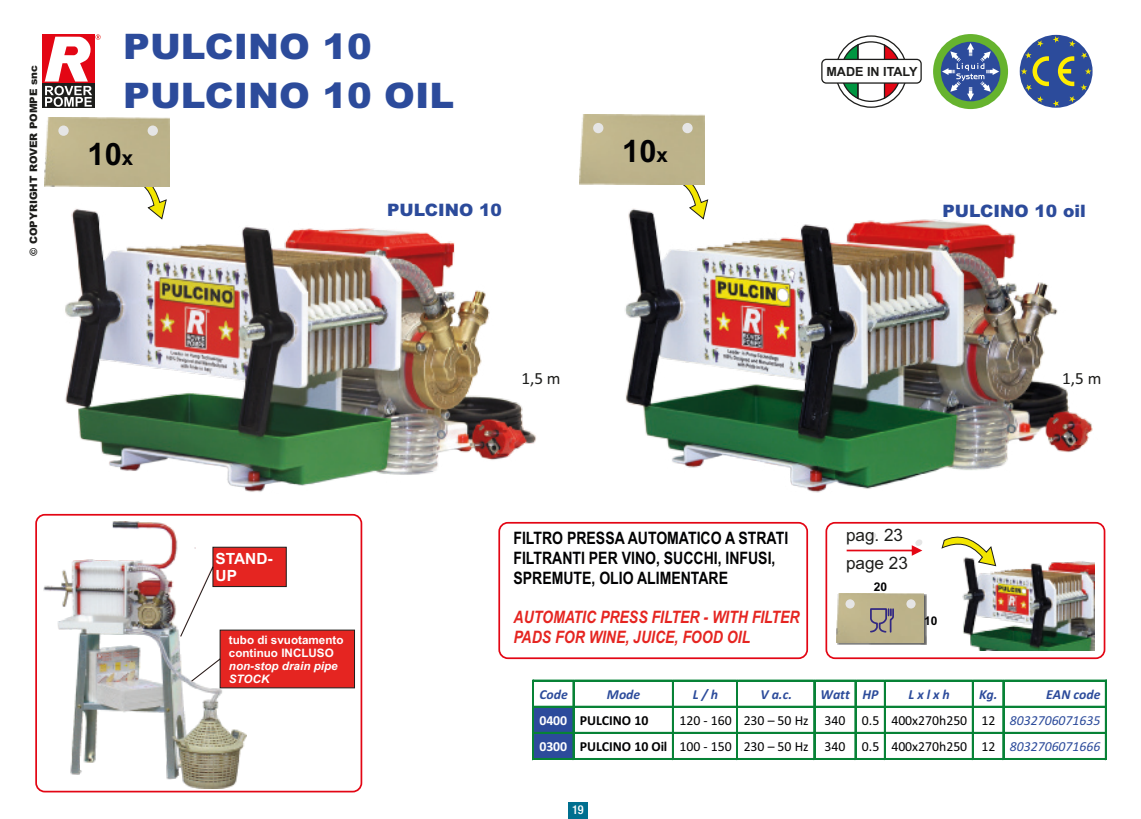
<style>
.page{position:relative;width:1141px;height:819px;background:#fff}
.page>*{position:absolute;margin:0;border:0;box-sizing:border-box;transform-origin:0 0}
.t1{font:900 35.18px/49.5px "Arial";color:#2c4b9b;scale:1.05 1}
.t2{font:700 30.8px "Arial";color:#020203}
.t3{font:700 17.15px/19.6px "Arial Narrow";color:#020203}
.t4{font:italic 700 17.15px/19.6px "Arial Narrow";color:#e52521}
.t5{font:900 17.15px "Arial";color:#2c4b9b}
.t6{font:17.15px "Arial";color:#1d1d1b}
.t7{font:17.15px "Calibri";color:#1d1d1b}
.t8{font:700 15.4px/17.2px "Arial";color:#fff}
.t9{font:13.83px/26.1px "Calibri";color:#020203;text-align:right}
.t10{font:italic 700 13.83px "Calibri";color:#2c4b9b}
.t11{font:700 13.83px "Calibri";color:#020203}
.t12{font:700 12.6px "Arial";color:#1d1d1b}
.t13{font:500 condensed 12.25px "Helvetica Neue";color:#fff}
.t14{font:700 12.08px "Arial";color:#020203}
.t15{font:700 11.72px/13px "Arial";color:#fff}
.t16{font:italic 700 11.72px/13px "Arial";color:#fff}
.t17{font:900 10.33px "Arial";color:#1d1d1b}
.s1{font-size:20.47px}
.s2{color:#fff}
.s3{font-style:italic;color:#2c4b9b}
.s4{font-weight:700;color:#fff}
.s5{font-weight:700}
</style>
<div class="page">
<img style="left:36px;top:34px;width:1070px;height:759px">
<div style="left:825px;top:522px;width:280px;height:137px;border:2px solid #e30614;border-radius:9px"></div>
<div style="left:35px;top:514px;width:327px;height:278px;border:2px solid #e30614;border-radius:9px"></div>
<svg style="left:942px;top:533px;width:54px;height:33px"></svg>
<svg style="left:663px;top:172px;width:45px;height:47px"></svg>
<svg style="left:122px;top:187px;width:45px;height:32px"></svg>
<hr style="left:534px;top:680px;width:39px;height:1px;background:#078236">
<hr style="left:534px;top:679px;width:39px;height:1px;background:#078236">
<hr style="left:575px;top:680px;width:97px;height:1px;background:#078236">
<hr style="left:575px;top:679px;width:97px;height:1px;background:#078236">
<hr style="left:674px;top:680px;width:63px;height:1px;background:#078236">
<hr style="left:674px;top:679px;width:63px;height:1px;background:#078236">
<hr style="left:738px;top:680px;width:76px;height:1px;background:#078236">
<hr style="left:738px;top:679px;width:76px;height:1px;background:#078236">
<hr style="left:815px;top:680px;width:40px;height:1px;background:#078236">
<hr style="left:815px;top:679px;width:40px;height:1px;background:#078236">
<hr style="left:886px;top:680px;width:86px;height:1px;background:#078236">
<hr style="left:886px;top:679px;width:86px;height:1px;background:#078236">
<hr style="left:1004px;top:680px;width:101px;height:1px;background:#078236">
<hr style="left:1004px;top:679px;width:101px;height:1px;background:#078236">
<svg style="left:534px;top:707px;width:39px;height:4px"></svg>
<div style="left:534px;top:711px;width:5px;height:17px;background:#2c4b9b"></div>
<div style="left:568px;top:711px;width:5px;height:17px;background:#2c4b9b"></div>
<svg style="left:534px;top:728px;width:39px;height:4px"></svg>
<div style="left:539px;top:711px;width:29px;height:17px;background:#2c4b9b"></div>
<hr style="left:534px;top:706px;width:39px;height:1px;background:#078236">
<hr style="left:534px;top:705px;width:39px;height:1px;background:#078236">
<hr style="left:575px;top:706px;width:97px;height:1px;background:#078236">
<hr style="left:575px;top:705px;width:97px;height:1px;background:#078236">
<hr style="left:674px;top:706px;width:63px;height:1px;background:#078236">
<hr style="left:674px;top:705px;width:63px;height:1px;background:#078236">
<hr style="left:738px;top:706px;width:76px;height:1px;background:#078236">
<hr style="left:738px;top:705px;width:76px;height:1px;background:#078236">
<hr style="left:815px;top:706px;width:40px;height:1px;background:#078236">
<hr style="left:815px;top:705px;width:40px;height:1px;background:#078236">
<hr style="left:886px;top:706px;width:86px;height:1px;background:#078236">
<hr style="left:886px;top:705px;width:86px;height:1px;background:#078236">
<hr style="left:1004px;top:706px;width:101px;height:1px;background:#078236">
<hr style="left:1004px;top:705px;width:101px;height:1px;background:#078236">
<hr style="left:534px;top:734px;width:39px;height:3px;background:#2c4b9b">
<div style="left:534px;top:737px;width:5px;height:17px;background:#2c4b9b"></div>
<div style="left:568px;top:737px;width:5px;height:17px;background:#2c4b9b"></div>
<hr style="left:534px;top:754px;width:39px;height:4px;background:#2c4b9b">
<div style="left:539px;top:737px;width:29px;height:17px;background:#2c4b9b"></div>
<hr style="left:534px;top:732px;width:39px;height:2px;background:#078236">
<hr style="left:575px;top:732px;width:97px;height:2px;background:#078236">
<hr style="left:674px;top:732px;width:63px;height:2px;background:#078236">
<hr style="left:738px;top:732px;width:76px;height:2px;background:#078236">
<hr style="left:815px;top:732px;width:40px;height:2px;background:#078236">
<hr style="left:886px;top:732px;width:86px;height:2px;background:#078236">
<hr style="left:1004px;top:732px;width:101px;height:2px;background:#078236">
<svg style="left:532px;top:679px;width:2px;height:81px"></svg>
<hr style="left:534px;top:758px;width:39px;height:2px;background:#078236">
<svg style="left:573px;top:679px;width:2px;height:81px"></svg>
<hr style="left:575px;top:758px;width:97px;height:2px;background:#078236">
<svg style="left:672px;top:679px;width:2px;height:81px"></svg>
<hr style="left:674px;top:758px;width:63px;height:2px;background:#078236">
<svg style="left:736px;top:679px;width:2px;height:81px"></svg>
<hr style="left:738px;top:758px;width:76px;height:2px;background:#078236">
<svg style="left:813px;top:679px;width:2px;height:81px"></svg>
<hr style="left:815px;top:758px;width:40px;height:2px;background:#078236">
<svg style="left:855px;top:679px;width:31px;height:81px"></svg>
<hr style="left:886px;top:758px;width:86px;height:2px;background:#078236">
<svg style="left:972px;top:679px;width:32px;height:81px"></svg>
<hr style="left:1004px;top:758px;width:101px;height:2px;background:#078236">
<svg style="left:1105px;top:679px;width:2px;height:81px"></svg>
<svg style="left:246px;top:546px;width:109px;height:142px"></svg>
<div style="left:837px;top:594px;width:89px;height:51px;background:#1d1d1b;opacity:.69"></div>
<div style="left:836px;top:593px;width:87px;height:49px;background:#bdb28a"></div>
<img style="left:45px;top:117px;width:125px;height:70px">
<img style="left:579px;top:114px;width:125px;height:70px">
<div style="left:933px;top:34px;width:75px;height:75px;background:#66b32e;border-radius:50%"></div>
<svg style="left:942px;top:43px;width:57px;height:57px;background:#547599"></svg>
<div style="left:498px;top:522px;width:310px;height:137px;border:2px solid #e30614;border-radius:9px"></div>
<div style="left:845px;top:599px;width:10px;height:9px;background:#e5e5e5;border-radius:50%"></div>
<div style="left:58px;top:125px;width:11px;height:11px;background:#e5e5e5;border-radius:50%"></div>
<div style="left:593px;top:123px;width:10px;height:10px;background:#e5e5e5;border-radius:50%"></div>
<div style="left:906px;top:599px;width:10px;height:9px;background:#e5e5e5;border-radius:50%"></div>
<div style="left:148px;top:125px;width:10px;height:11px;background:#e5e5e5;border-radius:50%"></div>
<div style="left:682px;top:123px;width:11px;height:10px;background:#e5e5e5;border-radius:50%"></div>
<div style="left:42px;top:35px;width:52px;height:49px;background:#e30614"></div>
<div style="left:42px;top:84px;width:52px;height:24px;background:#1d1d1b"></div>
<svg style="left:45px;top:34px;width:56px;height:73px"></svg>
<img style="left:43px;top:522px;width:203px;height:266px">
<svg style="left:847px;top:532px;width:76px;height:23px"></svg>
<svg style="left:869px;top:607px;width:26px;height:26px"></svg>
<svg style="left:1021px;top:36px;width:70px;height:71px"></svg>
<svg style="left:840px;top:41px;width:62px;height:62px"></svg>
<div style="left:822px;top:59px;width:99px;height:24px;background:#fff;border-radius:4px"></div>
<div style="left:821px;top:59px;width:101px;height:25px;border:1px solid #1d1d1b;border-radius:4px"></div>
<div style="left:568px;top:802px;width:20px;height:17px;background:#006f8f"></div>
<p class="t17" style="left:26px;top:256px;width:192px;rotate:-90deg">© COPYRIGHT ROVER POMPE snc</p>
<h1 class="t1" style="left:123px;top:20px;width:317px">PULCINO 10<br>PULCINO 10 OIL</h1>
<h2 class="t2" style="left:88px;top:132px;width:47px">10<span class="s1">x</span></h2>
<h2 class="t2" style="left:622px;top:130px;width:47px">10<span class="s1">x</span></h2>
<p class="t12" style="left:826px;top:63px;width:93px">MADE IN ITALY</p>
<p class="t5" style="left:387px;top:197px;width:116px">PULCINO 10</p>
<p class="t5" style="left:942px;top:198px;width:145px">PULCINO 10 oil</p>
<p class="t7" style="left:521px;top:366px;width:41px">1,5 m</p>
<p class="t7" style="left:1062px;top:366px;width:41px">1,5 m</p>
<p class="t8" style="left:216px;top:550px;width:59px">STAND-<br>UP</p>
<p class="t15" style="left:229px;top:633px;width:116px">tubo di svuotamento continuo INCLUSO</p>
<p class="t16" style="left:229px;top:659px;width:110px">non-stop drain pipe<br>STOCK</p>
<p class="t3" style="left:513px;top:527px;width:276px">FILTRO PRESSA AUTOMATICO A STRATI<br>FILTRANTI PER VINO, SUCCHI, INFUSI,<br>SPREMUTE, OLIO ALIMENTARE</p>
<p class="t4" style="left:514px;top:606px;width:288px">AUTOMATIC PRESS FILTER - WITH FILTER<br>PADS FOR WINE, JUICE, FOOD OIL</p>
<p class="t6" style="left:846px;top:523px;width:59px">pag. 23</p>
<p class="t6" style="left:846px;top:551px;width:63px">page 23</p>
<p class="t14" style="left:874px;top:578px;width:15px">20</p>
<p class="t14" style="left:924px;top:612px;width:15px">10</p>
<p class="t10" style="left:539px;top:684px;width:30px">Code</p>
<p class="t10" style="left:607px;top:684px;width:35px">Mode</p>
<p class="t10" style="left:693px;top:684px;width:27px">L / h</p>
<p class="t10" style="left:760px;top:684px;width:33px">V a.c.</p>
<p class="t10" style="left:820px;top:684px;width:60px">Watt HP</p>
<p class="t10" style="left:908px;top:684px;width:43px">L x l x h</p>
<p class="t10" style="left:979px;top:684px;width:20px">Kg.</p>
<p class="t10" style="left:1046px;top:684px;width:56px">EAN code</p>
<p class="t11" style="left:539px;top:710px;width:110px"><span class="s2">0400</span> PULCINO 10</p>
<p class="t9" style="left:539px;top:706px;width:562px">120 - 160 230 – 50 Hz 340 0.5 400x270h250 12 <span class="s3">8032706071635<br></span><span class="s4">0300</span> <span class="s5">PULCINO 10 Oil</span> 100 - 150 230 – 50 Hz 340 0.5 400x270h250 12 <span class="s3">8032706071666</span></p>
<p class="t13" style="left:572px;top:802px;width:13px">19</p>
</div>
